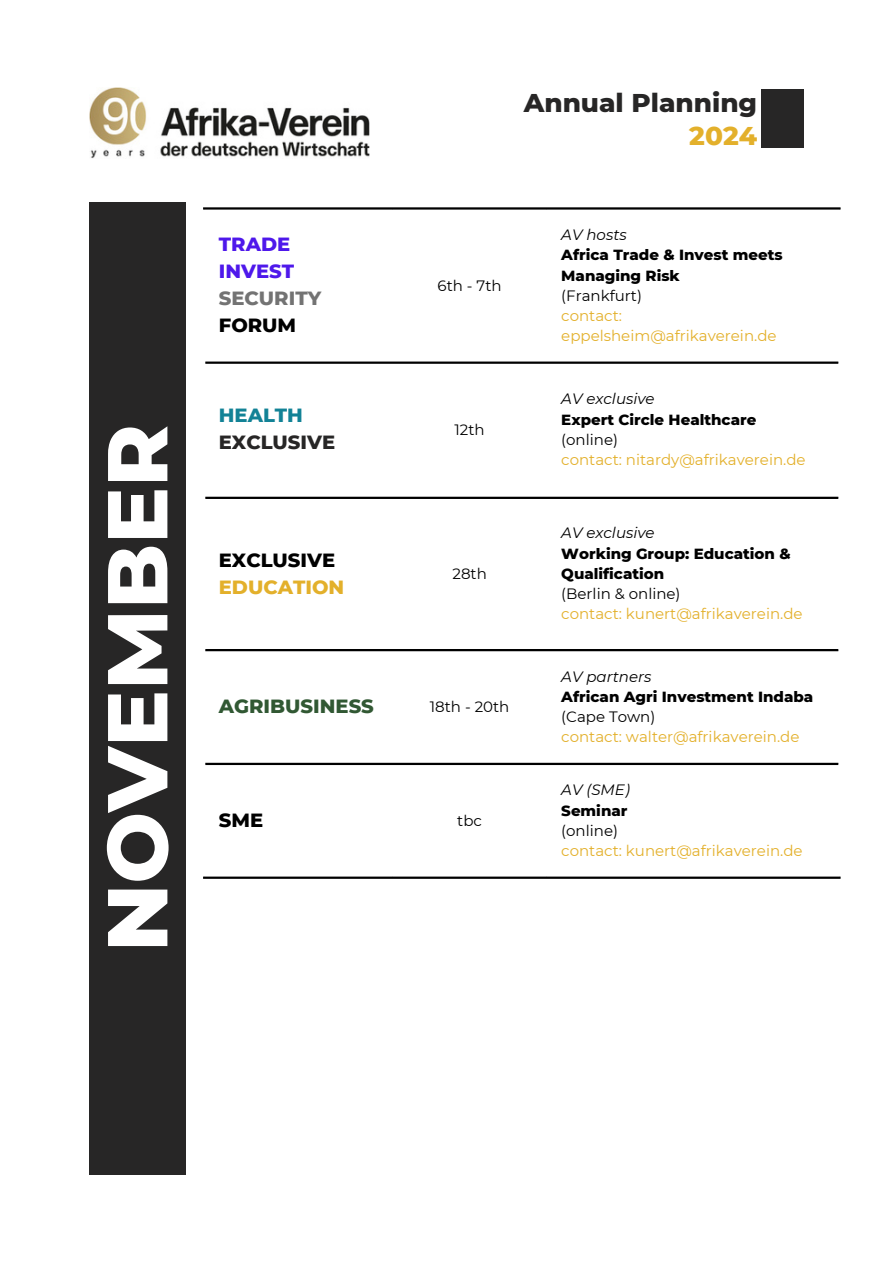
<style>
.page{position:relative;width:894px;height:1264px;background:#fff}
.page>*{position:absolute;margin:0;border:0;box-sizing:border-box;transform-origin:0 0}
.t1{font:800 84.75px "Montserrat";color:#fff}
.t2{font:800 26.25px/32.7px "Montserrat";color:#272626;text-align:right}
.t3{font:800 19.5px "Montserrat";color:#000}
.t4{font:800 19.5px "Montserrat";color:#315833}
.t5{font:800 19.5px "Montserrat";color:#4e18eb}
.t6{font:800 19.5px "Montserrat";color:#272626}
.t7{font:800 19.5px "Montserrat";color:#e3b02b}
.t8{font:800 19.5px "Montserrat";color:#737373}
.t9{font:800 19.5px "Montserrat";color:#128296}
.t10{font:15px/20.2px "Montserrat";color:#e3b02b}
.t11{font:800 15px/20.2px "Montserrat";color:#000}
.t12{font:15px "Montserrat";color:#000}
.t13{font:italic 15px "Montserrat";color:#000}
.s1{color:#e3b02b}
</style>
<div class="page">
<div style="left:89px;top:202px;width:97px;height:972px;background:#272626"></div>
<hr style="left:203px;top:207px;width:637px;height:2px;background:#000">
<hr style="left:205px;top:361px;width:633px;height:3px;background:#000">
<hr style="left:205px;top:496px;width:633px;height:3px;background:#000">
<hr style="left:205px;top:649px;width:633px;height:2px;background:#000">
<hr style="left:205px;top:762px;width:633px;height:3px;background:#000">
<hr style="left:203px;top:876px;width:637px;height:2px;background:#000">
<div style="left:761px;top:89px;width:43px;height:59px;background:#272626"></div>
<img style="left:89px;top:88px;width:280px;height:71px">
<p class="t1" style="left:85px;top:952px;width:529px;rotate:-90deg">NOVEMBER</p>
<p class="t2" style="left:523px;top:86px;width:235px">Annual Planning<br><span class="s1">2024</span></p>
<p class="t5" style="left:219px;top:232px;width:73px">TRADE</p>
<p class="t5" style="left:219px;top:259px;width:77px">INVEST</p>
<p class="t8" style="left:219px;top:286px;width:104px">SECURITY</p>
<h1 class="t3" style="left:219px;top:313px;width:79px">FORUM</h1>
<p class="t9" style="left:219px;top:403px;width:86px">HEALTH</p>
<p class="t6" style="left:219px;top:430px;width:118px">EXCLUSIVE</p>
<p class="t3" style="left:219px;top:547px;width:118px">EXCLUSIVE</p>
<p class="t7" style="left:219px;top:574px;width:127px">EDUCATION</p>
<p class="t12" style="left:437px;top:276px;width:66px">6th - 7th</p>
<p class="t12" style="left:454px;top:420px;width:32px">12th</p>
<p class="t12" style="left:452px;top:564px;width:36px">28th</p>
<p class="t4" style="left:219px;top:694px;width:156px">AGRIBUSINESS</p>
<p class="t12" style="left:430px;top:697px;width:81px">18th - 20th</p>
<p class="t3" style="left:219px;top:808px;width:46px">SME</p>
<p class="t12" style="left:457px;top:811px;width:26px">tbc</p>
<p class="t13" style="left:561px;top:225px;width:67px">AV hosts</p>
<p class="t11" style="left:561px;top:245px;width:223px">Africa Trade &amp; Invest meets</p>
<p class="t11" style="left:561px;top:265px;width:120px">Managing Risk</p>
<p class="t12" style="left:561px;top:286px;width:82px">(Frankfurt)</p>
<p class="t10" style="left:561px;top:305px;width:217px">contact: eppelsheim@afrikaverein.de</p>
<p class="t13" style="left:561px;top:390px;width:95px">AV exclusive</p>
<p class="t11" style="left:561px;top:409px;width:196px">Expert Circle Healthcare</p>
<p class="t12" style="left:561px;top:430px;width:58px">(online)</p>
<p class="t10" style="left:561px;top:449px;width:246px">contact: nitardy@afrikaverein.de</p>
<p class="t13" style="left:561px;top:524px;width:95px">AV exclusive</p>
<p class="t11" style="left:561px;top:543px;width:231px">Working Group: Education &amp;<br>Qualification</p>
<p class="t12" style="left:561px;top:584px;width:121px">(Berlin &amp; online)</p>
<p class="t10" style="left:561px;top:604px;width:243px">contact: kunert@afrikaverein.de</p>
<p class="t13" style="left:561px;top:667px;width:92px">AV partners</p>
<p class="t11" style="left:561px;top:686px;width:253px">African Agri Investment Indaba</p>
<p class="t12" style="left:561px;top:707px;width:95px">(Cape Town)</p>
<p class="t10" style="left:561px;top:727px;width:239px">contact: walter@afrikaverein.de</p>
<p class="t13" style="left:561px;top:781px;width:70px">AV (SME)</p>
<p class="t11" style="left:561px;top:800px;width:68px">Seminar</p>
<p class="t12" style="left:561px;top:821px;width:58px">(online)</p>
<p class="t10" style="left:561px;top:840px;width:243px">contact: kunert@afrikaverein.de</p>
</div>
